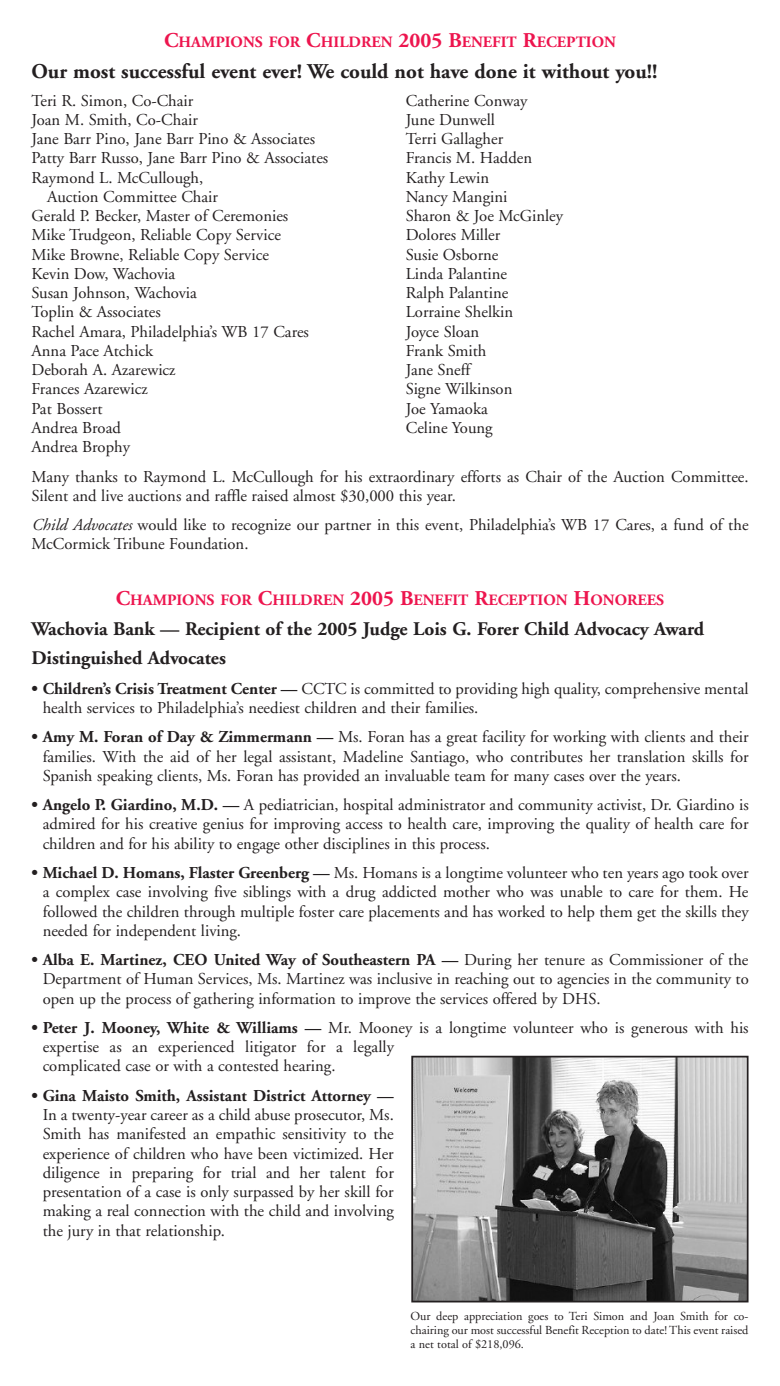
<style>
.page{position:relative;width:780px;height:1386px;background:#fff}
.page>*{position:absolute;margin:0;border:0;box-sizing:border-box;transform-origin:0 0}
.t1{font:700 21px "Adobe Garamond";color:#231f20}
.t2{font:700 19.25px/29.4px "Adobe Garamond";color:#231f20}
.t3{font:16.62px/19.2px "Adobe Garamond";color:#231f20}
.t4{font:700 16.62px "Adobe Garamond";color:#231f20}
.t5{font:700 15.75px "Adobe Garamond";color:#ed154e}
.t6{font:12.25px/14px "Adobe Garamond";color:#231f20;text-align:justify}
.s1{font-size:21px}
.s2{font-style:italic}
.s3{font-weight:700}
</style>
<div class="page">
<svg style="left:411px;top:1055px;width:338px;height:248px;background:#8b8b8b"></svg>
<p class="t5" style="left:164px;top:35px;width:453px"><span class="s1">C</span>HAMPIONS FOR <span class="s1">C</span>HILDREN <span class="s1">2005 B</span>ENEFIT <span class="s1">R</span>ECEPTION</p>
<p class="t1" style="left:32px;top:63px;width:627px">Our most successful event ever! We could not have done it without you!!</p>
<p class="t3" style="left:32px;top:92px;width:163px">Teri R. Simon, Co-Chair</p>
<p class="t3" style="left:32px;top:111px;width:168px">Joan M. Smith, Co-Chair</p>
<p class="t3" style="left:32px;top:131px;width:285px">Jane Barr Pino, Jane Barr Pino &amp; Associates</p>
<p class="t3" style="left:32px;top:150px;width:298px">Patty Barr Russo, Jane Barr Pino &amp; Associates</p>
<p class="t3" style="left:32px;top:169px;width:173px">Raymond L. McCullough,</p>
<p class="t3" style="left:47px;top:188px;width:172px">Auction Committee Chair</p>
<p class="t3" style="left:32px;top:208px;width:258px">Gerald P. Becker, Master of Ceremonies</p>
<p class="t3" style="left:32px;top:227px;width:251px">Mike Trudgeon, Reliable Copy Service</p>
<p class="t3" style="left:32px;top:246px;width:239px">Mike Browne, Reliable Copy Service</p>
<p class="t3" style="left:32px;top:265px;width:145px">Kevin Dow, Wachovia</p>
<p class="t3" style="left:32px;top:285px;width:167px">Susan Johnson, Wachovia</p>
<p class="t3" style="left:32px;top:304px;width:131px">Toplin &amp; Associates</p>
<p class="t3" style="left:32px;top:323px;width:279px">Rachel Amara, Philadelphia’s WB 17 Cares</p>
<p class="t3" style="left:32px;top:342px;width:123px">Anna Pace Atchick</p>
<p class="t3" style="left:32px;top:362px;width:145px">Deborah A. Azarewicz</p>
<p class="t3" style="left:32px;top:381px;width:118px">Frances Azarewicz</p>
<p class="t3" style="left:32px;top:400px;width:73px">Pat Bossert</p>
<p class="t3" style="left:32px;top:419px;width:91px">Andrea Broad</p>
<p class="t3" style="left:32px;top:439px;width:100px">Andrea Brophy</p>
<p class="t3" style="left:406px;top:92px;width:159px">Catherine Conway<br>June Dunwell<br>Terri Gallagher<br>Francis M. Hadden<br>Kathy Lewin<br>Nancy Mangini<br>Sharon &amp; Joe McGinley<br>Dolores Miller<br>Susie Osborne<br>Linda Palantine<br>Ralph Palantine<br>Lorraine Shelkin<br>Joyce Sloan<br>Frank Smith<br>Jane Sneff<br>Signe Wilkinson<br>Joe Yamaoka<br>Celine Young</p>
<p class="t3" style="left:32px;top:468px;width:718px">Many thanks to Raymond L. McCullough for his extraordinary efforts as Chair of the Auction Committee.<br>Silent and live auctions and raffle raised almost $30,000 this year.</p>
<p class="t3" style="left:31px;top:517px;width:718px"><span class="s2">Child Advocates</span> would like to recognize our partner in this event, Philadelphia’s WB 17 Cares, a fund of the<br>McCormick Tribune Foundation.</p>
<p class="t5" style="left:116px;top:594px;width:550px"><span class="s1">C</span>HAMPIONS FOR <span class="s1">C</span>HILDREN <span class="s1">2005 B</span>ENEFIT <span class="s1">R</span>ECEPTION <span class="s1">H</span>ONOREES</p>
<p class="t2" style="left:32px;top:616px;width:674px">Wachovia Bank — Recipient of the 2005 Judge Lois G. Forer Child Advocacy Award<br>Distinguished Advocates</p>
<p class="t3" style="left:43px;top:680px;width:707px;text-indent:-11px"><span class="s3">• Children’s Crisis Treatment Center —</span> CCTC is committed to providing high quality, comprehensive mental health services to Philadelphia’s neediest children and their families.</p>
<p class="t3" style="left:43px;top:729px;width:707px;text-align:justify;text-indent:-11px"><span class="s3">• Amy M. Foran of Day &amp; Zimmermann —</span> Ms. Foran has a great facility for working with clients and their families. With the aid of her legal assistant, Madeline Santiago, who contributes her translation skills for Spanish speaking clients, Ms. Foran has provided an invaluable team for many cases over the years.</p>
<p class="t3" style="left:43px;top:797px;width:707px;text-align:justify;text-indent:-11px"><span class="s3">• Angelo P. Giardino, M.D. —</span> A pediatrician, hospital administrator and community activist, Dr. Giardino is admired for his creative genius for improving access to health care, improving the quality of health care for children and for his ability to engage other disciplines in this process.</p>
<p class="t3" style="left:43px;top:865px;width:707px;text-align:justify;text-indent:-11px"><span class="s3">• Michael D. Homans, Flaster Greenberg —</span> Ms. Homans is a longtime volunteer who ten years ago took over a complex case involving five siblings with a drug addicted mother who was unable to care for them. He followed the children through multiple foster care placements and has worked to help them get the skills they needed for independent living.</p>
<p class="t3" style="left:43px;top:952px;width:707px;text-align:justify;text-indent:-11px"><span class="s3">• Alba E. Martinez, CEO United Way of Southeastern PA —</span> During her tenure as Commissioner of the Department of Human Services, Ms. Martinez was inclusive in reaching out to agencies in the community to open up the process of gathering information to improve the services offered by DHS.</p>
<p class="t3" style="left:43px;top:1019px;width:707px;text-indent:-11px"><span class="s3">• Peter J. Mooney, White &amp; Williams —</span> Mr. Mooney is a longtime volunteer who is generous with his expertise as an experienced litigator for a legally<br>complicated case or with a contested hearing.</p>
<p class="t4" style="left:32px;top:1089px;width:364px">• Gina Maisto Smith, Assistant District Attorney —</p>
<p class="t3" style="left:43px;top:1107px;width:353px;text-align:justify">In a twenty-year career as a child abuse prosecutor, Ms.<br>Smith has manifested an empathic sensitivity to the experience of children who have been victimized. Her diligence in preparing for trial and her talent for presentation of a case is only surpassed by her skill for making a real connection with the child and involving the jury in that relationship.</p>
<p class="t6" style="left:410px;top:1311px;width:339px">Our deep appreciation goes to Teri Simon and Joan Smith for co&shy;chairing our most successful Benefit Reception to date! This event raised a net total of $218,096.</p>
</div>
